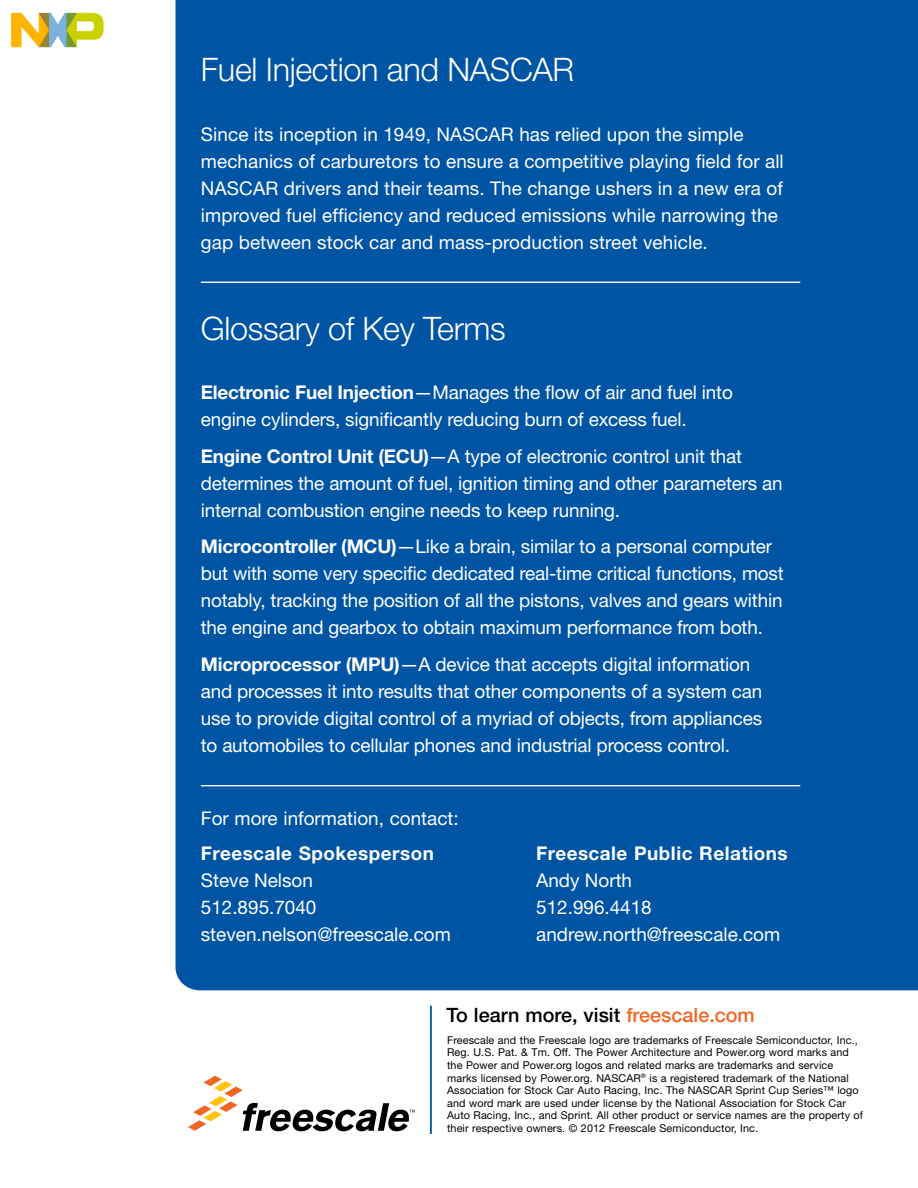
<style>
.page{position:relative;width:918px;height:1188px;background:#fff}
.page>*{position:absolute;margin:0;border:0;box-sizing:border-box;transform-origin:0 0}
.t1{font:300 32.4px "Helvetica Neue LT Pro";letter-spacing:-.01em;color:#fff}
.t2{font:500 19.8px "Helvetica Neue LT Pro";color:#000}
.t3{font:18.9px/27px "Helvetica Neue LT Pro";letter-spacing:-.01em;color:#fff}
.t4{font:700 18.9px "Helvetica Neue LT Pro";letter-spacing:.025em;color:#fff}
.t5{font:10.8px/12.6px "Helvetica Neue LT Pro";letter-spacing:.01em;color:#000}
.s1{font-weight:700}
.s2{color:#f26522}
</style>
<div class="page">
<div style="left:176px;top:0;width:742px;height:990px;background:#0054a4"></div>
<hr style="left:201px;top:282px;width:599px;height:1px;background:#fff">
<hr style="left:201px;top:785px;width:599px;height:1px;background:#fff">
<svg style="left:188px;top:1076px;width:227px;height:55px"></svg>
<hr style="left:430px;top:1006px;width:2px;height:128px;background:#0054a4">
<img style="left:11px;top:12px;width:93px;height:36px">
<h1 class="t1" style="left:201px;top:50px;width:375px">Fuel Injection and NASCAR</h1>
<p class="t3" style="left:201px;top:120px;width:584px">Since its inception in 1949, NASCAR has relied upon the simple mechanics of carburetors to ensure a competitive playing field for all NASCAR drivers and their teams. The change ushers in a new era of improved fuel efficiency and reduced emissions while narrowing the gap between stock car and mass-production street vehicle.</p>
<h1 class="t1" style="left:201px;top:308px;width:306px">Glossary of Key Terms</h1>
<p class="t3" style="left:201px;top:378px;width:533px"><span class="s1">Electronic Fuel Injection</span>—Manages the flow of air and fuel into engine cylinders, significantly reducing burn of excess fuel.</p>
<p class="t3" style="left:201px;top:442px;width:583px"><span class="s1">Engine Control Unit (ECU)</span>—A type of electronic control unit that determines the amount of fuel, ignition timing and other parameters an internal combustion engine needs to keep running.</p>
<p class="t3" style="left:201px;top:533px;width:584px"><span class="s1">Microcontroller (MCU)</span>—Like a brain, similar to a personal computer but with some very specific dedicated real-time critical functions, most notably, tracking the position of all the pistons, valves and gears within the engine and gearbox to obtain maximum performance from both.</p>
<p class="t3" style="left:201px;top:651px;width:563px"><span class="s1">Microprocessor (MPU)</span>—A device that accepts digital information and processes it into results that other components of a system can use to provide digital control of a myriad of objects, from appliances to automobiles to cellular phones and industrial process control.</p>
<p class="t3" style="left:201px;top:805px;width:259px">For more information, contact:</p>
<p class="t4" style="left:201px;top:842px;width:235px">Freescale Spokesperson</p>
<p class="t3" style="left:201px;top:867px;width:252px">Steve Nelson<br>512.895.7040 steven.nelson@freescale.com</p>
<p class="t4" style="left:536px;top:842px;width:253px">Freescale Public Relations</p>
<p class="t3" style="left:536px;top:867px;width:246px">Andy North<br>512.996.4418 andrew.north@freescale.com</p>
<p class="t2" style="left:447px;top:1003px;width:310px">To learn more, visit <span class="s2">freescale.com</span></p>
<p class="t5" style="left:447px;top:1033px;width:417px">Freescale and the Freescale logo are trademarks of Freescale Semiconductor, Inc., Reg. U.S. Pat. &amp; Tm. Off. The Power Architecture and Power.org word marks and the Power and Power.org logos and related marks are trademarks and service marks licensed by Power.org. NASCAR<sup>®</sup> is a registered trademark of the National Association for Stock Car Auto Racing, Inc. The NASCAR Sprint Cup Series™ logo and word mark are used under license by the National Association for Stock Car Auto Racing, Inc., and Sprint. All other product or service names are the property of their respective owners. © 2012 Freescale Semiconductor, Inc.</p>
</div>
